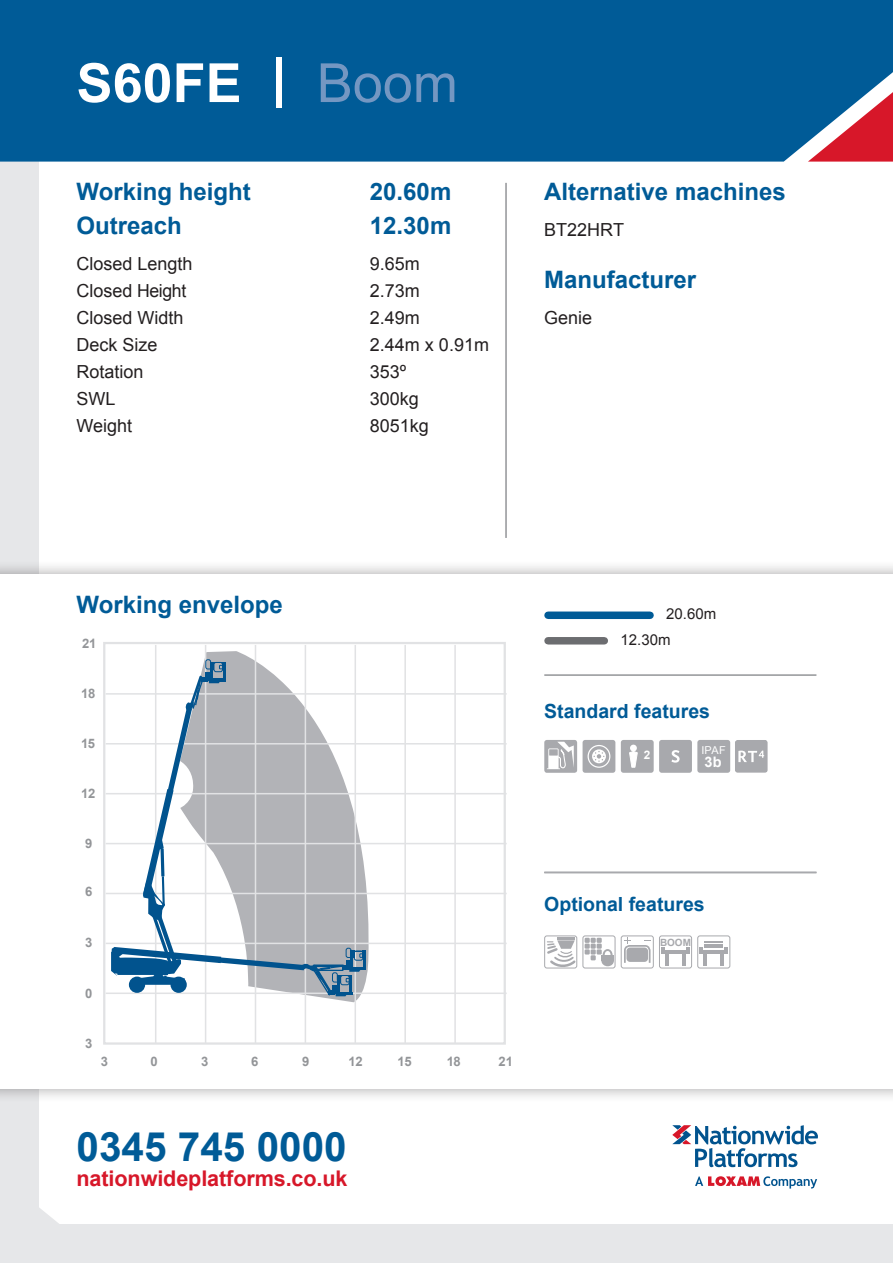
<style>
.page{position:relative;width:893px;height:1263px;background:#fff}
.page>*{position:absolute;margin:0;border:0;box-sizing:border-box;transform-origin:0 0}
.t1{font:700 54px "Arial";color:#fff}
.t2{font:700 40.5px "Arial";color:#005b97}
.t3{font:700 24px/34px "Arial";color:#005b97}
.t4{font:700 21.6px "Arial";letter-spacing:-.005em;color:#d71729}
.t5{font:700 19.5px "Arial";color:#005b97}
.t6{font:18px/27px "Arial";color:#231f20}
.t7{font:15px "Arial";color:#231f20}
.t8{font:700 14.55px "Arial";color:#fff}
.t9{font:700 13.05px "Arial";letter-spacing:-.025em;color:#939598}
.t10{font:700 11.7px "Arial";color:#fff}
.t11{font:10.8px "Arial";color:#fff}
.t12{font:700 9.9px "Arial";color:#a8a9ad}
.s1{font-weight:400;color:#7497c2}
</style>
<div class="page">
<div style="left:0;top:162px;width:38px;height:1101px;background:#e6e7e9"></div>
<svg style="left:38px;top:1185px;width:59px;height:40px"></svg>
<div style="left:0;top:1225px;width:893px;height:38px;background:#e6e7e9"></div>
<div style="left:0;top:560px;width:893px;height:543px;background:#231f20;opacity:.4"></div>
<div style="left:0;top:574px;width:893px;height:515px;background:#fff"></div>
<div style="left:0;top:0;width:893px;height:162px;background:#005b97"></div>
<svg style="left:808px;top:82px;width:85px;height:80px"></svg>
<svg style="left:672px;top:1125px;width:146px;height:42px"></svg>
<svg style="left:695px;top:1176px;width:122px;height:12px"></svg>
<hr style="left:505px;top:183px;width:2px;height:355px;background:#939598">
<hr style="left:544px;top:674px;width:272px;height:2px;background:#939598">
<hr style="left:544px;top:872px;width:272px;height:1px;background:#a8a9ad">
<div style="left:548px;top:611px;width:102px;height:8px;background:#005b97"></div>
<div style="left:548px;top:637px;width:56px;height:7px;background:#6c6d70"></div>
<svg style="left:204px;top:651px;width:171px;height:351px"></svg>
<div style="left:103px;top:642px;width:403px;height:403px;border:2px solid #e1e2e4"></div>
<hr style="left:155px;top:645px;width:1px;height:398px;background:#e1e2e4">
<hr style="left:205px;top:645px;width:1px;height:398px;background:#e1e2e4">
<hr style="left:255px;top:645px;width:1px;height:398px;background:#e1e2e4">
<hr style="left:305px;top:645px;width:1px;height:398px;background:#e1e2e4">
<hr style="left:355px;top:645px;width:1px;height:398px;background:#e1e2e4">
<hr style="left:404px;top:645px;width:2px;height:398px;background:#e1e2e4">
<hr style="left:454px;top:645px;width:2px;height:398px;background:#e1e2e4">
<hr style="left:106px;top:992px;width:401px;height:2px;background:#e1e2e4">
<hr style="left:106px;top:943px;width:401px;height:1px;background:#e1e2e4">
<hr style="left:106px;top:893px;width:401px;height:1px;background:#e1e2e4">
<hr style="left:106px;top:843px;width:401px;height:1px;background:#e1e2e4">
<hr style="left:106px;top:793px;width:401px;height:1px;background:#e1e2e4">
<hr style="left:106px;top:743px;width:401px;height:1px;background:#e1e2e4">
<hr style="left:106px;top:693px;width:401px;height:2px;background:#e1e2e4">
<svg style="left:107px;top:659px;width:259px;height:338px"></svg>
<hr style="left:209px;top:678px;width:16px;height:3px;background:#01538e">
<div style="left:621px;top:740px;width:33px;height:33px;background:#a8a9ad;border-radius:3px"></div>
<div style="left:697px;top:740px;width:33px;height:33px;background:#a8a9ad;border-radius:3px"></div>
<div style="left:544px;top:935px;width:33px;height:33px;border:1px solid #a8a9ad;border-radius:2px"></div>
<svg style="left:545px;top:937px;width:33px;height:30px"></svg>
<div style="left:583px;top:935px;width:32px;height:33px;border:1px solid #a8a9ad;border-radius:2px"></div>
<div style="left:601px;top:955px;width:13px;height:11px;background:#a8a9ad;border-radius:50%"></div>
<div style="left:601px;top:955px;width:13px;height:6px;background:#a8a9ad"></div>
<svg style="left:585px;top:938px;width:28px;height:22px"></svg>
<svg style="left:629px;top:750px;width:9px;height:18px"></svg>
<div style="left:630px;top:745px;width:7px;height:6px;background:#fff;border-radius:50%"></div>
<div style="left:621px;top:935px;width:33px;height:33px;border:1px solid #a8a9ad;border-radius:2px"></div>
<svg style="left:624px;top:937px;width:27px;height:26px"></svg>
<div style="left:544px;top:740px;width:33px;height:33px;background:#a8a9ad;border-radius:3px"></div>
<svg style="left:547px;top:742px;width:27px;height:27px"></svg>
<div style="left:659px;top:935px;width:33px;height:33px;border:1px solid #a8a9ad;border-radius:2px"></div>
<hr style="left:661px;top:951px;width:29px;height:3px;background:#a8a9ad">
<hr style="left:665px;top:952px;width:4px;height:13px;background:#a8a9ad">
<svg style="left:661px;top:948px;width:4px;height:3px"></svg>
<hr style="left:682px;top:952px;width:4px;height:13px;background:#a8a9ad">
<svg style="left:686px;top:948px;width:4px;height:3px"></svg>
<div style="left:583px;top:740px;width:32px;height:33px;background:#a8a9ad;border-radius:3px"></div>
<svg style="left:588px;top:745px;width:22px;height:23px"></svg>
<div style="left:589px;top:746px;width:20px;height:20px;background:#a8a9ad;border-radius:50%"></div>
<svg style="left:592px;top:749px;width:14px;height:14px"></svg>
<svg style="left:593px;top:751px;width:11px;height:11px"></svg>
<div style="left:659px;top:740px;width:33px;height:33px;background:#a8a9ad;border-radius:3px"></div>
<svg style="left:671px;top:750px;width:9px;height:13px"></svg>
<div style="left:697px;top:935px;width:33px;height:33px;border:1px solid #a8a9ad;border-radius:2px"></div>
<hr style="left:703px;top:952px;width:4px;height:13px;background:#a8a9ad">
<hr style="left:720px;top:952px;width:4px;height:13px;background:#a8a9ad">
<svg style="left:699px;top:941px;width:29px;height:12px"></svg>
<svg style="left:735px;top:740px;width:33px;height:33px"></svg>
<p class="t1" style="left:77px;top:47px;width:383px">S60FE | <span class="s1">Boom</span></p>
<h3 class="t3" style="left:77px;top:176px;width:176px">Working height<br>Outreach</h3>
<p class="t6" style="left:77px;top:250px;width:118px">Closed Length<br>Closed Height<br>Closed Width<br>Deck Size<br>Rotation<br>SWL<br>Weight</p>
<p class="t3" style="left:370px;top:176px;width:83px">20.60m</p>
<p class="t3" style="left:370px;top:210px;width:83px">12.30m</p>
<p class="t6" style="left:370px;top:250px;width:52px;text-align:justify">9.65m 2.73m 2.49m</p>
<p class="t6" style="left:370px;top:331px;width:121px">2.44m x 0.91m</p>
<p class="t6" style="left:370px;top:358px;width:38px">353º</p>
<p class="t6" style="left:370px;top:385px;width:51px">300kg</p>
<p class="t6" style="left:370px;top:412px;width:61px">8051kg</p>
<p class="t3" style="left:544px;top:176px;width:243px">Alternative machines</p>
<p class="t6" style="left:544px;top:216px;width:81px">BT22HRT</p>
<p class="t3" style="left:544px;top:264px;width:154px">Manufacturer</p>
<p class="t6" style="left:544px;top:304px;width:50px">Genie</p>
<p class="t3" style="left:77px;top:588px;width:208px">Working envelope</p>
<p class="t9" style="left:82px;top:635px;width:16px">21</p>
<p class="t9" style="left:81px;top:685px;width:16px">18</p>
<p class="t9" style="left:81px;top:735px;width:16px">15</p>
<p class="t9" style="left:81px;top:785px;width:16px">12</p>
<p class="t9" style="left:85px;top:835px;width:9px">9</p>
<p class="t9" style="left:85px;top:883px;width:9px">6</p>
<p class="t9" style="left:85px;top:934px;width:9px">3</p>
<p class="t9" style="left:85px;top:984px;width:9px">0</p>
<p class="t9" style="left:85px;top:1035px;width:9px">3</p>
<p class="t9" style="left:101px;top:1053px;width:9px">3</p>
<p class="t9" style="left:151px;top:1053px;width:9px">0</p>
<p class="t9" style="left:201px;top:1053px;width:9px">3</p>
<p class="t9" style="left:251px;top:1053px;width:9px">6</p>
<p class="t9" style="left:302px;top:1053px;width:9px">9</p>
<p class="t9" style="left:348px;top:1053px;width:16px">12</p>
<p class="t9" style="left:398px;top:1053px;width:16px">15</p>
<p class="t9" style="left:447px;top:1053px;width:16px">18</p>
<p class="t9" style="left:498px;top:1053px;width:16px">21</p>
<h2 class="t2" style="left:77px;top:1120px;width:272px">0345 745 0000</h2>
<p class="t4" style="left:77px;top:1164px;width:273px">nationwideplatforms.co.uk</p>
<p class="t7" style="left:666px;top:604px;width:52px">20.60m</p>
<p class="t7" style="left:621px;top:629px;width:52px">12.30m</p>
<p class="t5" style="left:544px;top:698px;width:167px">Standard features</p>
<p class="t10" style="left:644px;top:747px;width:8px">2</p>
<p class="t11" style="left:701px;top:743px;width:26px">IPAF</p>
<p class="t8" style="left:704px;top:752px;width:19px">3b</p>
<p class="t5" style="left:544px;top:892px;width:162px">Optional features</p>
<p class="t12" style="left:660px;top:936px;width:32px">BOOM</p>
</div>
